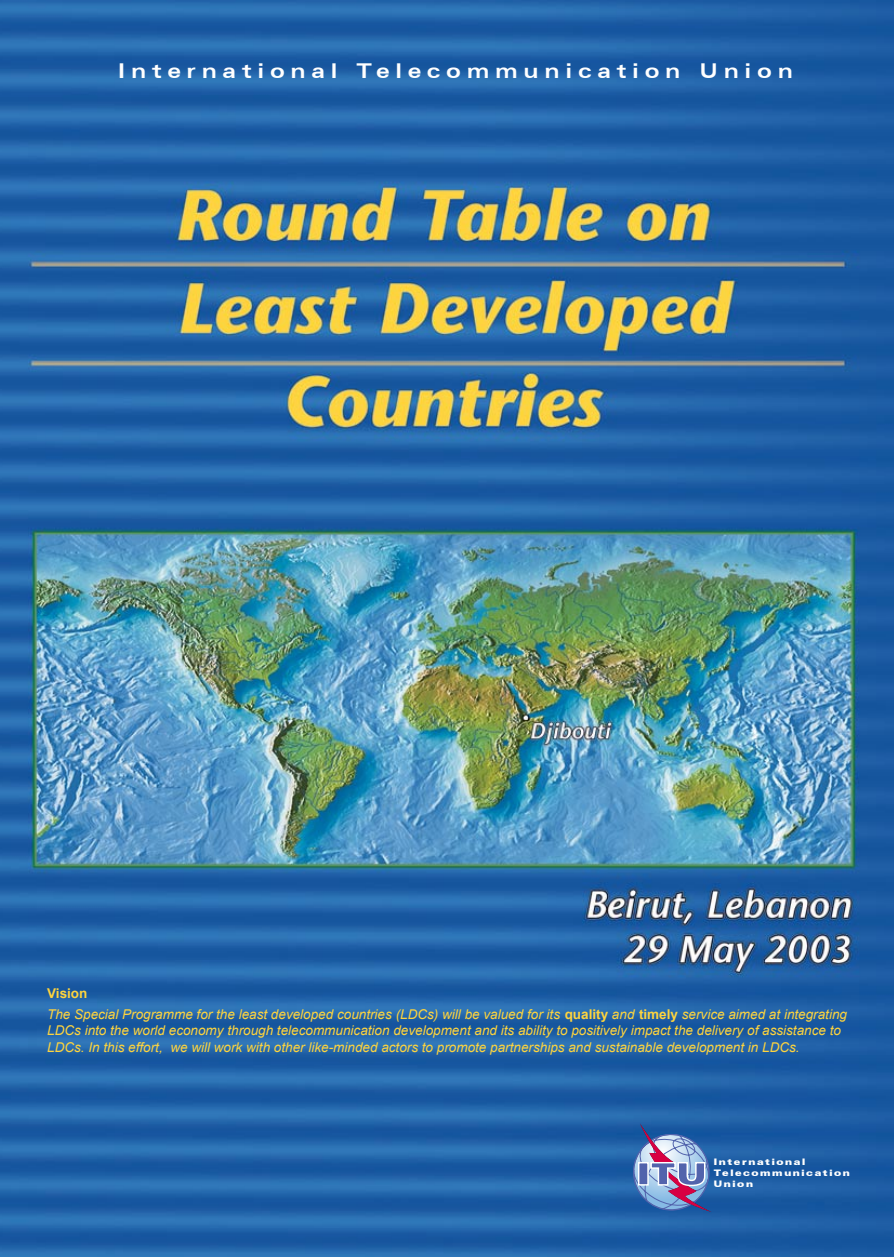
<style>
.page{position:relative;width:894px;height:1257px;background:#fff}
.page>*{position:absolute;margin:0;border:0;box-sizing:border-box;transform-origin:0 0}
.t1{font:700 expanded 20.4px "Zurich BT";letter-spacing:.28em;color:#fff}
.t2{font:italic 13.5px/21.6px "Arial";color:#fed43e}
.t3{font:900 expanded 9px/10.8px "Zurich BT";letter-spacing:.18em;color:#fff}
.s1{font-weight:700;font-style:normal}
</style>
<div class="page">
<img style="left:0;top:0;width:893px;height:1256px">
<svg style="left:632px;top:1123px;width:82px;height:92px;background:#6c81b8"></svg>
<h1 class="t1" style="left:118px;top:58px;width:676px">International Telecommunication Union</h1>
<p class="t2" style="left:47px;top:981px;width:801px"><span class="s1">Vision<br></span>The Special Programme for the least developed countries (LDCs) will be valued for its <span class="s1">quality</span> and <span class="s1">timely</span> service aimed at integrating</p>
<p class="t2" style="left:47px;top:1022px;width:795px;line-height:16.2px">LDCs into the world economy through telecommunication development and its ability to positively impact the delivery of assistance to<br>LDCs. In this effort, we will work with other like-minded actors to promote partnerships and sustainable development in LDCs.</p>
<p class="t3" style="left:713px;top:1156px;width:137px">International<br>Telecommunication<br>Union</p>
</div>
